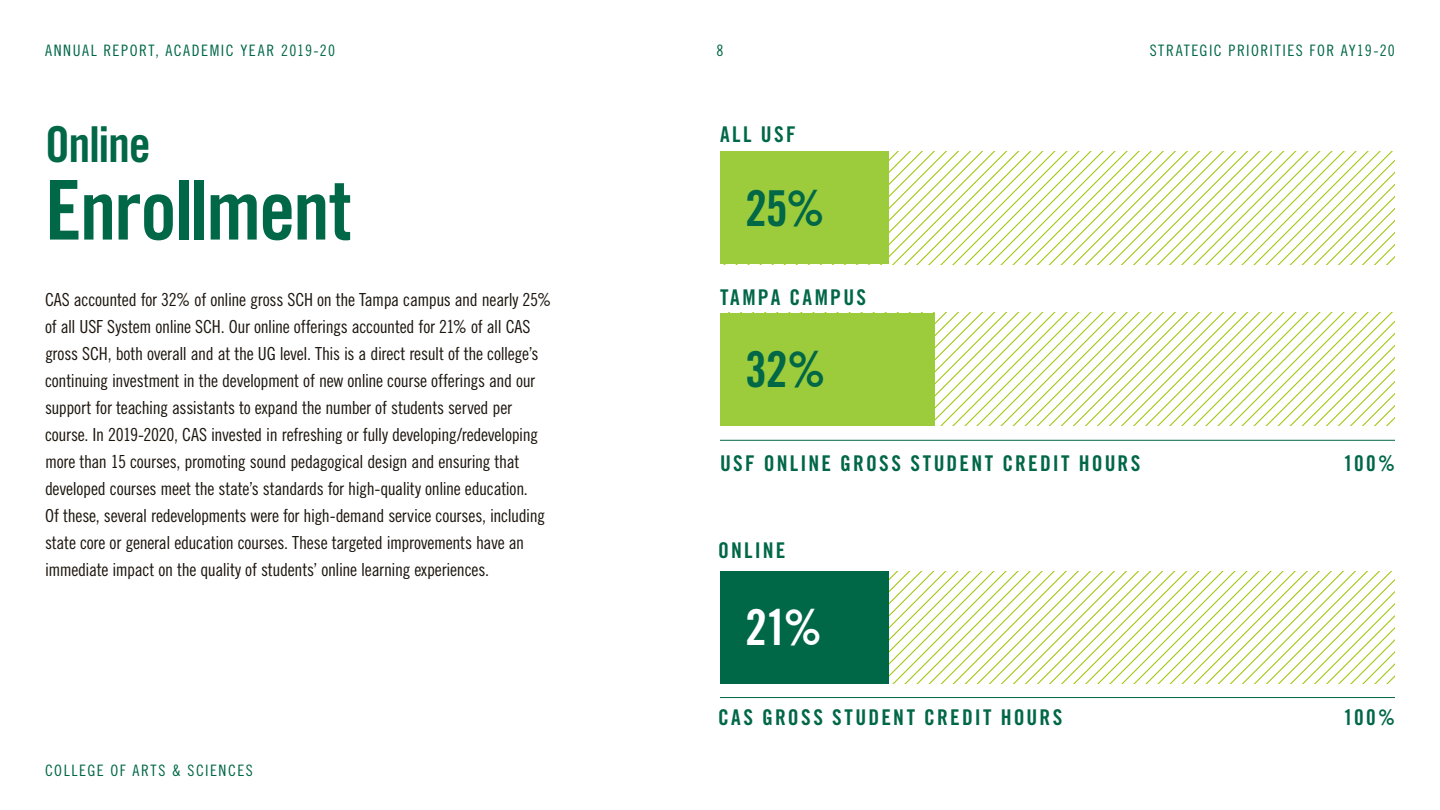
<style>
.page{position:relative;width:1440px;height:810px;background:#fff}
.page>*{position:absolute;margin:0;border:0;box-sizing:border-box;transform-origin:0 0}
.t1{font:82.5px "Trade Gothic LT Std Bd Cn 20";letter-spacing:-.03em;color:#006747}
.t2{font:49.5px "Trade Gothic LT Std Bd Cn 20";letter-spacing:-.025em;color:#006747}
.t3{font:49.5px "Trade Gothic LT Std Bd Cn 20";color:#fff}
.t4{font:21.67px "Trade Gothic LT Std Bd Cn 20";letter-spacing:.105em;color:#006747}
.t5{font:18px/27px "Trade Gothic LT Std Cn 18";letter-spacing:-.015em;color:#1d160f}
.t6{font:15.75px "Trade Gothic LT Std Cn 18";letter-spacing:.095em;color:#006747}
</style>
<div class="page">
<svg style="left:888px;top:152px;width:262px;height:112px"></svg>
<svg style="left:1150px;top:152px;width:245px;height:112px"></svg>
<svg style="left:888px;top:571px;width:262px;height:113px"></svg>
<svg style="left:1150px;top:571px;width:245px;height:113px"></svg>
<svg style="left:934px;top:313px;width:216px;height:112px"></svg>
<svg style="left:1150px;top:313px;width:245px;height:112px"></svg>
<div style="left:720px;top:313px;width:214px;height:112px;background:#9ccb3b"></div>
<div style="left:720px;top:151px;width:168px;height:113px;background:#9ccb3b"></div>
<div style="left:720px;top:571px;width:168px;height:113px;background:#006747"></div>
<hr style="left:720px;top:440px;width:675px;height:1px;background:#006747">
<hr style="left:720px;top:697px;width:675px;height:1px;background:#006747">
<p class="t6" style="left:45px;top:41px;width:292px">ANNUAL REPORT, ACADEMIC YEAR 2019-20</p>
<p class="t6" style="left:717px;top:41px;width:8px">8</p>
<p class="t6" style="left:1150px;top:41px;width:247px">STRATEGIC PRIORITIES FOR AY19-20</p>
<h2 class="t2" style="left:45px;top:114px;width:107px">Online</h2>
<h1 class="t1" style="left:45px;top:160px;width:308px">Enrollment</h1>
<p class="t5" style="left:45px;top:286px;width:508px">CAS accounted for 32% of online gross SCH on the Tampa campus and nearly 25% of all USF System online SCH. Our online offerings accounted for 21% of all CAS gross SCH, both overall and at the UG level. This is a direct result of the college’s continuing investment in the development of new online course offerings and our support for teaching assistants to expand the number of students served per course. In 2019-2020, CAS invested in refreshing or fully developing/redeveloping more than 15 courses, promoting sound pedagogical design and ensuring that developed courses meet the state’s standards for high-quality online education.<br>Of these, several redevelopments were for high-demand service courses, including state core or general education courses. These targeted improvements have an immediate impact on the quality of students’ online learning experiences.</p>
<p class="t6" style="left:45px;top:761px;width:209px">COLLEGE OF ARTS &amp; SCIENCES</p>
<p class="t4" style="left:720px;top:121px;width:77px">ALL USF</p>
<h2 class="t2" style="left:745px;top:178px;width:81px">25%</h2>
<p class="t4" style="left:720px;top:284px;width:148px">TAMPA CAMPUS</p>
<h2 class="t2" style="left:745px;top:339px;width:82px">32%</h2>
<p class="t4" style="left:720px;top:450px;width:422px">USF ONLINE GROSS STUDENT CREDIT HOURS</p>
<p class="t4" style="left:718px;top:537px;width:69px">ONLINE</p>
<h2 class="t3" style="left:745px;top:597px;width:79px">21%</h2>
<p class="t4" style="left:718px;top:704px;width:346px">CAS GROSS STUDENT CREDIT HOURS</p>
<p class="t4" style="left:1343px;top:450px;width:53px">100%</p>
<p class="t4" style="left:1343px;top:704px;width:53px">100%</p>
</div>
